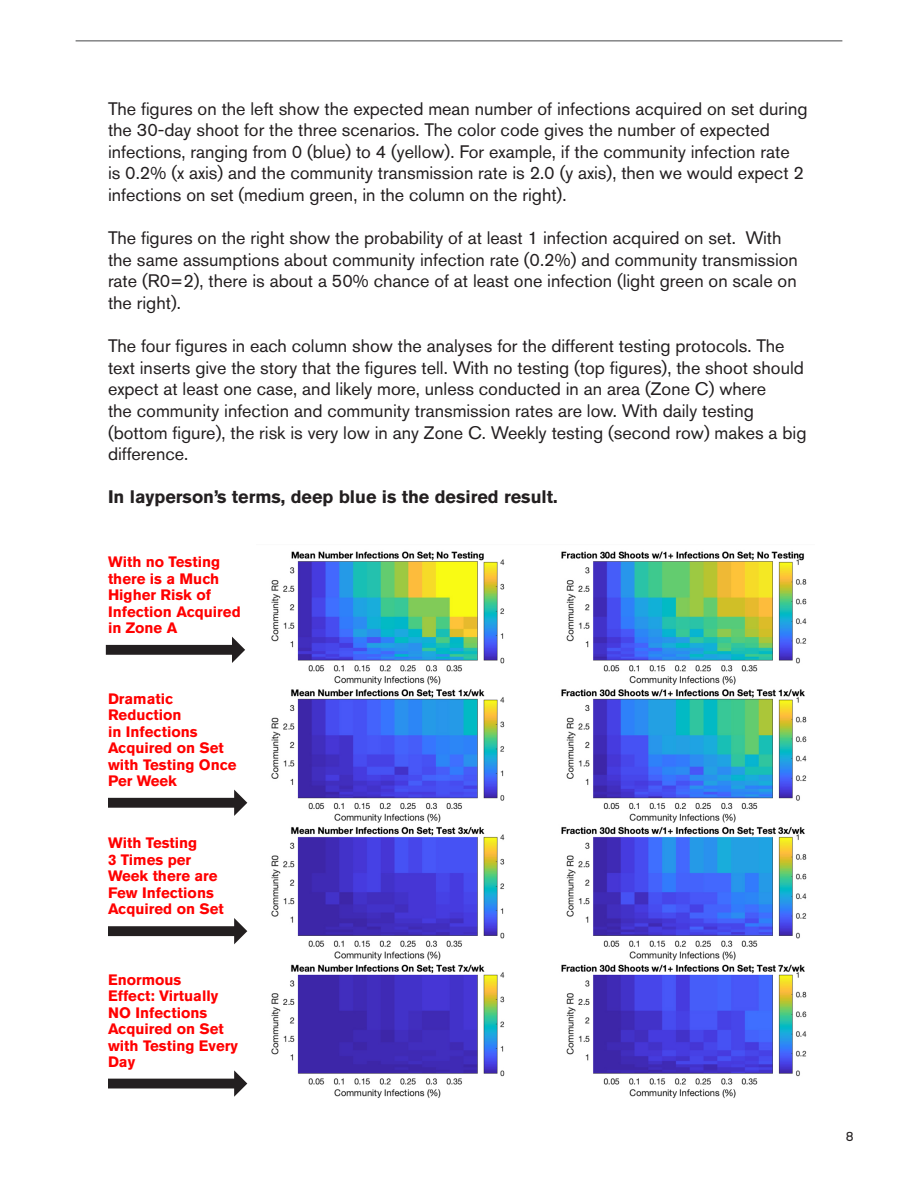
<style>
.page{position:relative;width:918px;height:1188px;background:#fff}
.page>*{position:absolute;margin:0;border:0;box-sizing:border-box;transform-origin:0 0}
.t1{font:18px/21.6px "Akzidenz Grotesk BE";color:#231f20}
.t2{font:700 18px "Akzidenz Grotesk BE";color:#231f20}
.t3{font:700 15px/16.5px "Akzidenz Grotesk BE";color:#f00}
.t4{font:13.5px "Akzidenz Grotesk BE";color:#231f20}
</style>
<div class="page">
<hr style="left:76px;top:40px;width:766px;height:1px;background:#464748">
<img style="left:271px;top:551px;width:536px;height:548px">
<svg style="left:106px;top:637px;width:139px;height:26px"></svg>
<svg style="left:108px;top:790px;width:139px;height:26px"></svg>
<svg style="left:108px;top:918px;width:139px;height:26px"></svg>
<svg style="left:108px;top:1070px;width:139px;height:27px"></svg>
<p class="t1" style="left:108px;top:97px;width:701px">The figures on the left show the expected mean number of infections acquired on set during the 30-day shoot for the three scenarios. The color code gives the number of expected infections, ranging from 0 (blue) to 4 (yellow). For example, if the community infection rate<br>is 0.2% (x axis) and the community transmission rate is 2.0 (y axis), then we would expect 2 infections on set (medium green, in the column on the right).</p>
<p class="t1" style="left:108px;top:227px;width:691px">The figures on the right show the probability of at least 1 infection acquired on set. With the same assumptions about community infection rate (0.2%) and community transmission rate (R0=2), there is about a 50% chance of at least one infection (light green on scale on the right).</p>
<p class="t1" style="left:108px;top:335px;width:700px">The four figures in each column show the analyses for the different testing protocols. The text inserts give the story that the figures tell. With no testing (top figures), the shoot should expect at least one case, and likely more, unless conducted in an area (Zone C) where<br>the community infection and community transmission rates are low. With daily testing (bottom figure), the risk is very low in any Zone C. Weekly testing (second row) makes a big difference.</p>
<p class="t2" style="left:108px;top:487px;width:451px">In layperson’s terms, deep blue is the desired result.</p>
<p class="t3" style="left:108px;top:554px;width:134px">With no Testing there is a Much<br>Higher Risk of<br>Infection Acquired in Zone A</p>
<p class="t3" style="left:108px;top:690px;width:130px">Dramatic<br>Reduction<br>in Infections<br>Acquired on Set with Testing Once<br>Per Week</p>
<p class="t3" style="left:108px;top:835px;width:117px">With Testing<br>3 Times per<br>Week there are<br>Few Infections<br>Acquired on Set</p>
<p class="t3" style="left:108px;top:971px;width:132px">Enormous<br>Effect: Virtually<br>NO Infections<br>Acquired on Set with Testing Every<br>Day</p>
<p class="t4" style="left:846px;top:1128px;width:9px">8</p>
</div>
